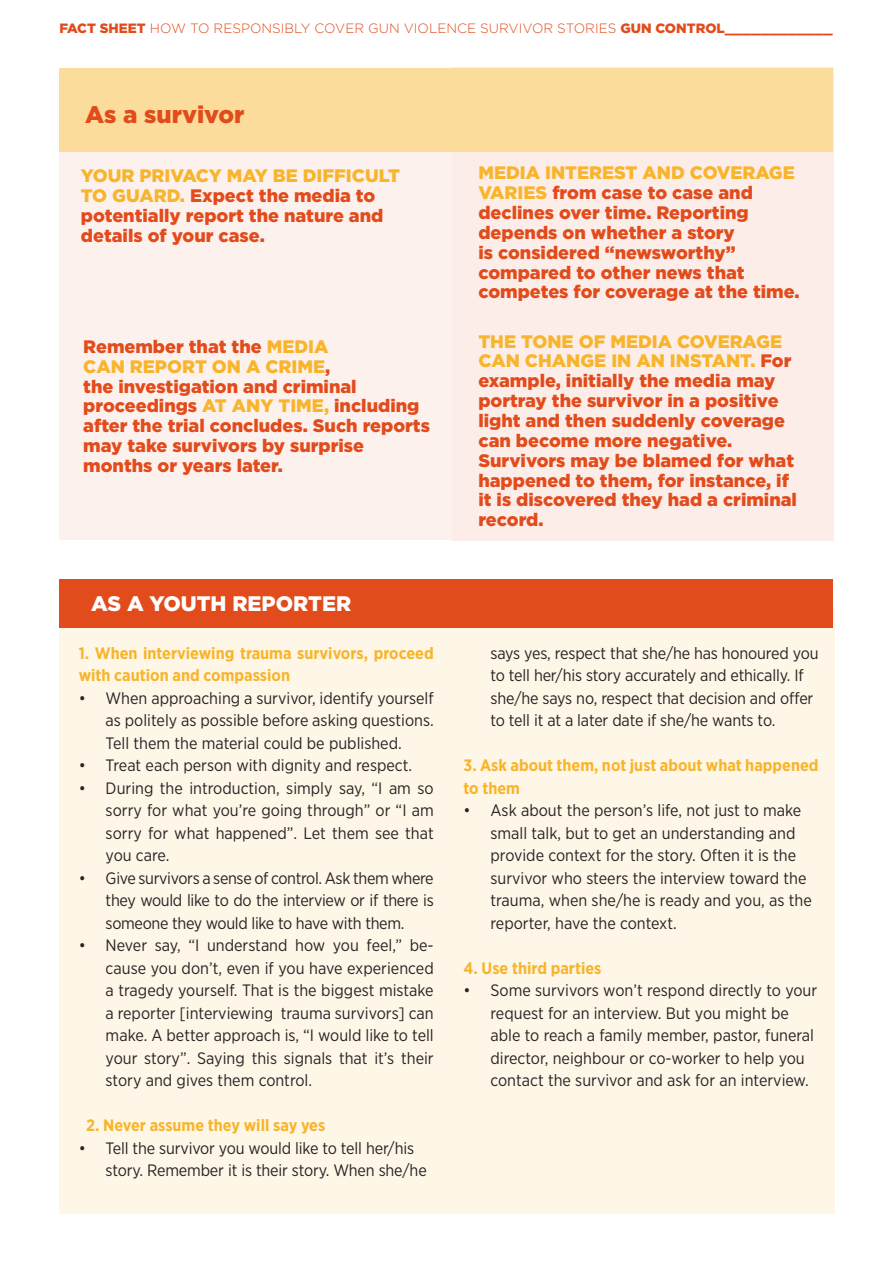
<style>
.page{position:relative;width:893px;height:1263px;background:#fff}
.page>*{position:absolute;margin:0;border:0;box-sizing:border-box;transform-origin:0 0}
.t1{font:900 24px "Gotham";color:#e24b1b}
.t2{font:900 21px "Gotham";color:#fff}
.t3{font:900 18px/19.8px "Gotham";color:#e24b1b}
.t4{font:16.5px/22.5px "Gotham Narrow";color:#282425;text-align:justify}
.t5{font:700 16.5px/22.5px "Gotham Narrow";color:#f8b42b}
.t6{font:300 13.5px "Gotham";color:#e24b1b}
.s1{font-weight:900}
.s2{font-weight:900;font-size:15px}
.s3{color:#f8b42b}
</style>
<div class="page">
<div style="left:59px;top:609px;width:775px;height:605px;background:#fef7e8"></div>
<div style="left:60px;top:152px;width:392px;height:388px;background:#fdf1ed"></div>
<div style="left:452px;top:67px;width:381px;height:473px;background:#fcede8"></div>
<div style="left:59px;top:579px;width:774px;height:49px;background:#e24b1b"></div>
<div style="left:60px;top:68px;width:773px;height:84px;background:#fcdc9b"></div>
<p class="t6" style="left:60px;top:20px;width:775px"><span class="s1">FACT SHEET</span> HOW TO RESPONSIBLY COVER GUN VIOLENCE SURVIVOR STORIES <span class="s1">GUN CONTROL</span><span class="s2">____________</span></p>
<h1 class="t1" style="left:85px;top:98px;width:161px">As a survivor</h1>
<p class="t3" style="left:81px;top:165px;width:321px"><span class="s3">YOUR PRIVACY MAY BE DIFFICULT<br>TO GUARD.</span> Expect the media to potentially report the nature and details of your case.</p>
<p class="t3" style="left:83px;top:336px;width:348px">Remember that the <span class="s3">MEDIA<br>CAN REPORT ON A CRIME</span>,<br>the investigation and criminal proceedings <span class="s3">AT ANY TIME,</span> including after the trial concludes. Such reports may take survivors by surprise months or years later.</p>
<p class="t2" style="left:91px;top:589px;width:262px">AS A YOUTH REPORTER</p>
<p class="t5" style="left:79px;top:641px;width:357px">1. When interviewing trauma survivors, proceed with caution and compassion</p>
<p class="t4" style="left:106px;top:686px;width:330px;text-indent:-27px">• When approaching a survivor, identify yourself as politely as possible before asking questions.<br>Tell them the material could be published.</p>
<p class="t4" style="left:79px;top:754px;width:335px">• Treat each person with dignity and respect.</p>
<p class="t4" style="left:106px;top:776px;width:330px;text-indent:-27px">• During the introduction, simply say, “I am so sorry for what you’re going through” or “I am sorry for what happened”. Let them see that you care.</p>
<p class="t4" style="left:106px;top:866px;width:330px;text-indent:-27px">• Give survivors a sense of control. Ask them where they would like to do the interview or if there is someone they would like to have with them.</p>
<p class="t4" style="left:106px;top:934px;width:330px;text-indent:-27px">• Never say, “I understand how you feel,” be&shy;cause you don’t, even if you have experienced a tragedy yourself. That is the biggest mistake a reporter [interviewing trauma survivors] can make. A better approach is, “I would like to tell your story”. Saying this signals that it’s their story and gives them control.</p>
<p class="t5" style="left:86px;top:1114px;width:241px">2. Never assume they will say yes</p>
<p class="t4" style="left:106px;top:1136px;width:323px;text-indent:-27px">• Tell the survivor you would like to tell her/his story. Remember it is their story. When she/he</p>
<p class="t3" style="left:478px;top:163px;width:323px"><span class="s3">MEDIA INTEREST AND COVERAGE<br>VARIES</span> from case to case and declines over time. Reporting depends on whether a story<br>is considered “newsworthy” compared to other news that competes for coverage at the time.</p>
<p class="t3" style="left:478px;top:331px;width:320px"><span class="s3">THE TONE OF MEDIA COVERAGE<br>CAN CHANGE IN AN INSTANT.</span> For example, initially the media may portray the survivor in a positive light and then suddenly coverage can become more negative.<br>Survivors may be blamed for what happened to them, for instance, if it is discovered they had a criminal record.</p>
<p class="t4" style="left:490px;top:641px;width:330px;text-align:left">says yes, respect that she/he has honoured you to tell her/his story accurately and ethically. If she/he says no, respect that decision and offer to tell it at a later date if she/he wants to.</p>
<p class="t5" style="left:463px;top:754px;width:357px">3. Ask about them, not just about what happened to them</p>
<p class="t4" style="left:490px;top:799px;width:323px;text-align:left;text-indent:-27px">• Ask about the person’s life, not just to make small talk, but to get an understanding and provide context for the story. Often it is the survivor who steers the interview toward the trauma, when she/he is ready and you, as the reporter, have the context.</p>
<p class="t5" style="left:463px;top:956px;width:139px">4. Use third parties</p>
<p class="t4" style="left:490px;top:979px;width:328px;text-align:left;text-indent:-27px">• Some survivors won’t respond directly to your request for an interview. But you might be able to reach a family member, pastor, funeral director, neighbour or co-worker to help you contact the survivor and ask for an interview.</p>
</div>
